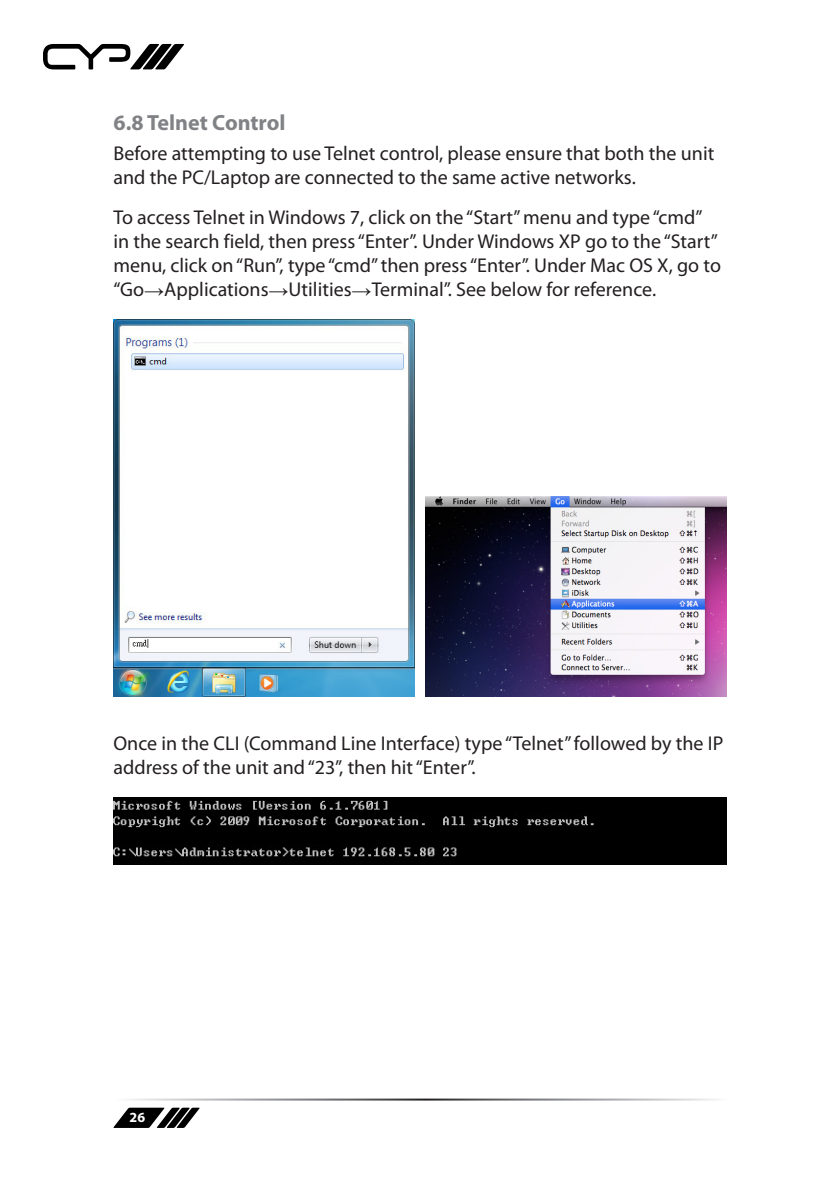
<style>
.page{position:relative;width:840px;height:1191px;background:#fff}
.page>*{position:absolute;margin:0;border:0;box-sizing:border-box;transform-origin:0 0}
.Sub_Header{font:700 22px "Myriad Pro";color:#808285}
.Paragraph{font:20px/24px "Myriad Pro";color:#231f20}
.t1{font:700 14px "Myriad Pro";color:#fff}
.s1{font-family:"Century Gothic"}
</style>
<div class="page">
<svg style="left:113px;top:1107px;width:86px;height:21px"></svg>
<svg style="left:43px;top:44px;width:141px;height:25px"></svg>
<img style="left:113px;top:319px;width:301px;height:378px">
<img style="left:425px;top:496px;width:301px;height:201px">
<img style="left:113px;top:797px;width:613px;height:67px">
<p class="Sub_Header" style="left:113px;top:108px;width:173px">6.8 Telnet Control</p>
<p class="Paragraph" style="left:113px;top:141px;width:602px">Before attempting to use Telnet control, please ensure that both the unit and the PC/Laptop are connected to the same active networks.</p>
<p class="Paragraph" style="left:113px;top:205px;width:608px">To access Telnet in Windows 7, click on the “Start” menu and type “cmd” in the search field, then press “Enter”. Under Windows XP go to the “Start” menu, click on “Run”, type “cmd” then press “Enter”. Under Mac OS X, go to “Go<span class="s1">→</span>Applications<span class="s1">→</span>Utilities<span class="s1">→</span>Terminal”. See below for reference.</p>
<p class="Paragraph" style="left:113px;top:730px;width:611px">Once in the CLI (Command Line Interface) type “Telnet” followed by the IP address of the unit and “23”, then hit “Enter”.</p>
<p class="t1" style="left:130px;top:1108px;width:17px">26</p>
</div>
